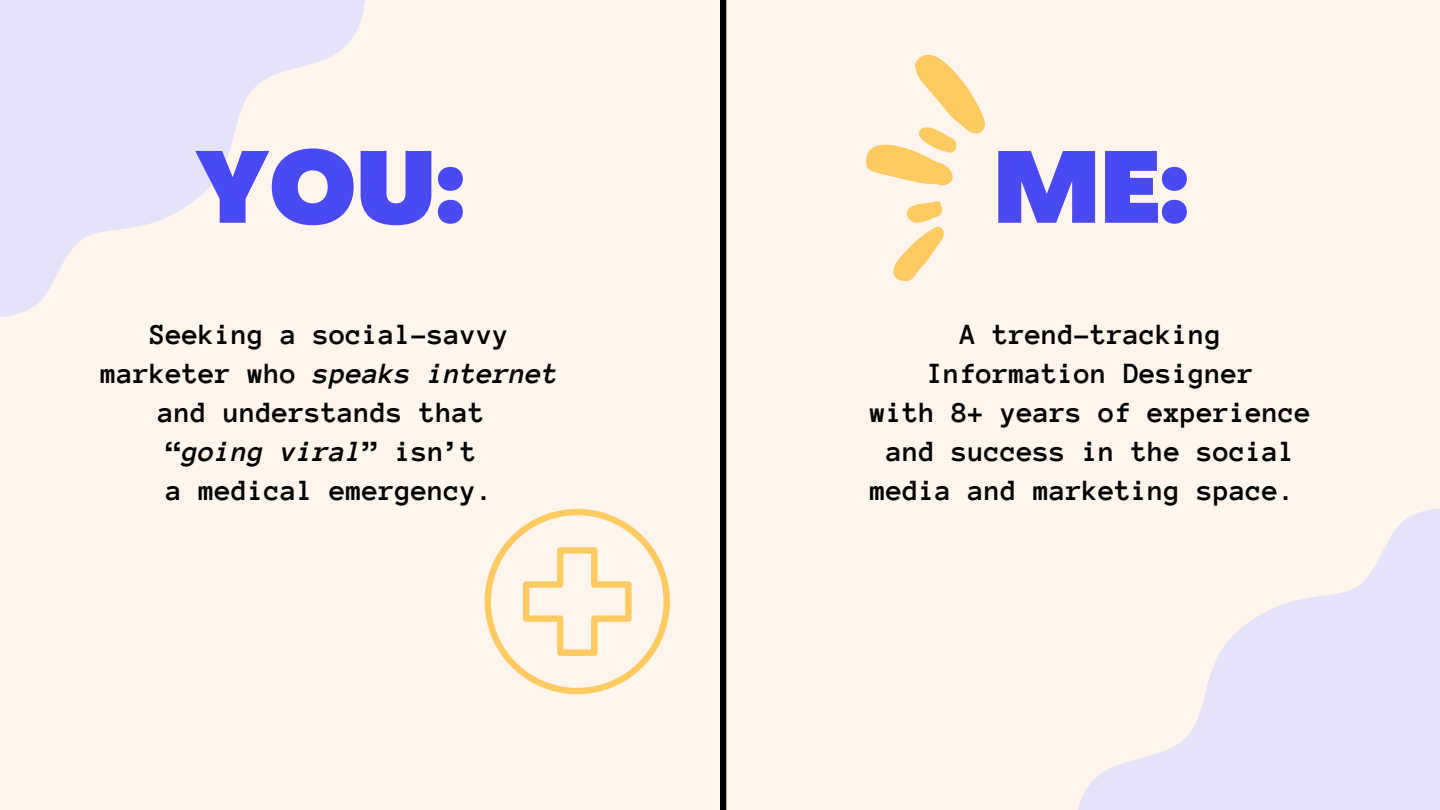
<style>
.page{position:relative;width:1440px;height:810px;background:#fff5ec}
.page>*{position:absolute;margin:0;border:0;box-sizing:border-box;transform-origin:0 0}
.t1{font:900 99.8px "Agrandir";color:#4a4af3}
.t2{font:700 30px/39px "Anonymous Pro";color:#000;text-align:center}
.t3{font:italic 700 30px "Anonymous Pro";color:#000}
.s1{font-style:italic}
.s2{font-style:normal}
</style>
<div class="page">
<svg style="left:0;top:0;width:365px;height:317px;fill:#e5e3fb"></svg>
<svg style="left:866px;top:54px;width:119px;height:227px"></svg>
<svg style="left:1078px;top:509px;width:362px;height:301px;fill:#e5e3fb"></svg>
<svg style="left:485px;top:509px;width:185px;height:185px"></svg>
<p class="t1" style="left:195px;top:148px;width:271px">YOU:</p>
<h1 class="t1" style="left:993px;top:148px;width:197px">ME:</h1>
<p class="t2" style="left:101px;top:315px;width:460px">Seeking a social-savvy marketer who <span class="s1">speaks internet </span>and understands that</p>
<p class="t3" style="left:166px;top:436px;width:312px"><span class="s2">“</span>going viral<span class="s2">” isn’t</span></p>
<p class="t2" style="left:166px;top:471px;width:328px">a medical emergency.</p>
<p class="t2" style="left:927px;top:315px;width:328px">A trend-tracking<br>Information Designer</p>
<p class="t2" style="left:870px;top:393px;width:443px">with 8+ years of experience and success in the social media and marketing space.</p>
</div>
